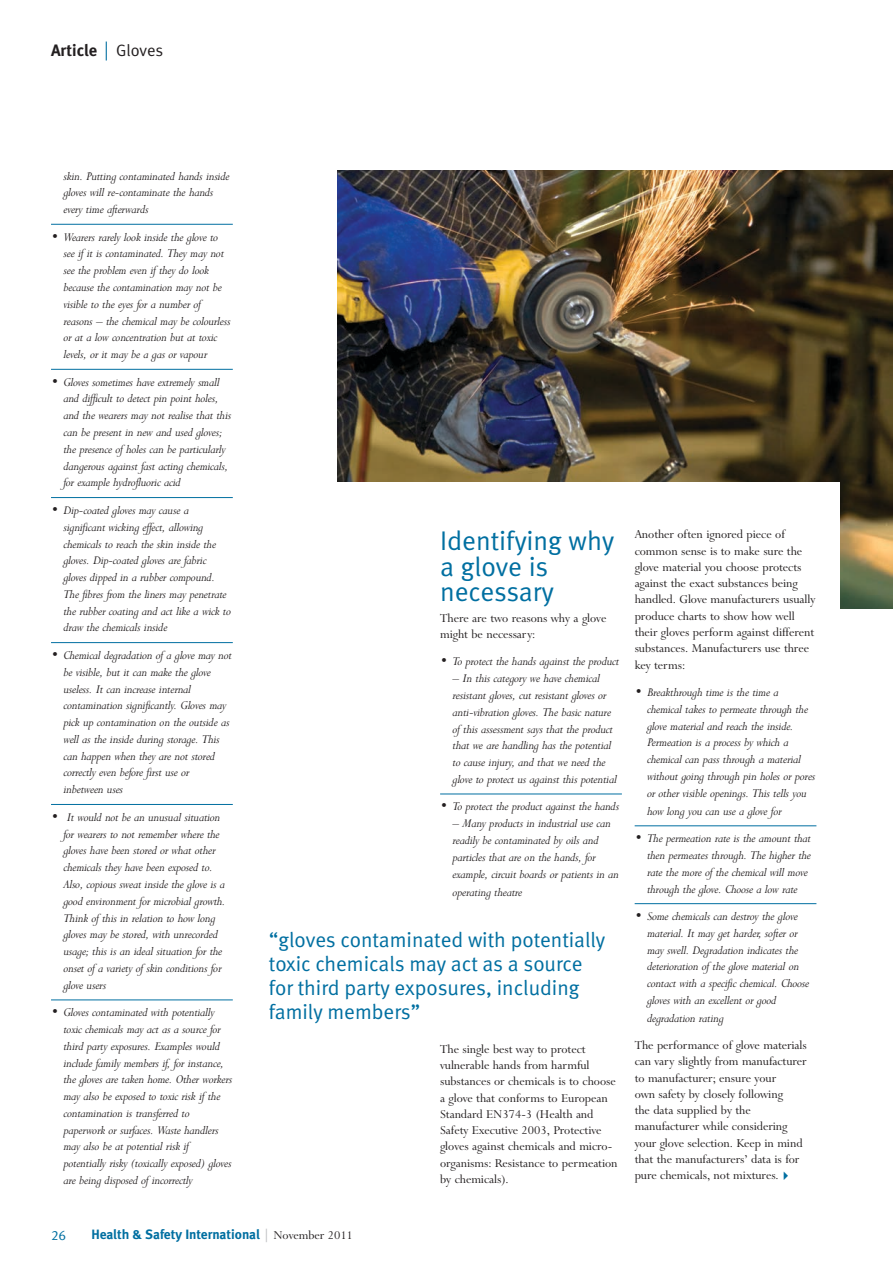
<style>
.page{position:relative;width:893px;height:1263px;background:#fff}
.page>*{position:absolute;margin:0;border:0;box-sizing:border-box;transform-origin:0 0}
.t1{font:27px/25.5px "Meta Normal LF";color:#006fa1}
.t2{font:21px/24px "Meta Normal LF";color:#006fa1}
.t3{font:16.5px "Meta Bold LF";color:#231f20}
.t4{font:italic 13.5px/16.8px "Lapidary 333 BT";letter-spacing:-.01em;color:#231f20}
.t5{font:13.5px/16.4px "Lapidary 333 BT";color:#231f20}
.t6{font:13.5px "Meta Bold LF";color:#006fa1}
.t7{font:13.5px "Meta Normal LF";color:#006fa1}
.s1{font-family:"Lapidary 333 BT";font-size:18.9px;color:#006fa1}
.s2{font-family:"Meta Normal LF"}
.s3{color:#006fa1}
.s4{font-family:"Lapidary 333 BT";color:#bcbec0}
.s5{font-family:"Lapidary 333 BT";color:#231f20}
</style>
<div class="page">
<img style="left:338px;top:170px;width:555px;height:439px">
<div style="left:309px;top:483px;width:531px;height:373px;background:#fff"></div>
<hr style="left:51px;top:224px;width:182px;height:1px;background:#006fa1">
<hr style="left:51px;top:369px;width:182px;height:1px;background:#006fa1">
<hr style="left:51px;top:497px;width:182px;height:1px;background:#006fa1">
<hr style="left:51px;top:642px;width:182px;height:1px;background:#006fa1">
<hr style="left:51px;top:804px;width:182px;height:1px;background:#006fa1">
<hr style="left:51px;top:999px;width:182px;height:1px;background:#006fa1">
<hr style="left:440px;top:794px;width:182px;height:1px;background:#006fa1">
<hr style="left:635px;top:825px;width:181px;height:1px;background:#006fa1">
<hr style="left:635px;top:903px;width:181px;height:1px;background:#006fa1">
<p class="t3" style="left:51px;top:40px;width:114px">Article <span class="s1">|</span> <span class="s2">Gloves</span></p>
<p class="t4" style="left:64px;top:168px;width:168px">skin. Putting contaminated hands inside gloves will re-contaminate the hands every time afterwards</p>
<p class="t4" style="left:64px;top:229px;width:169px;text-indent:-13px">• Wearers rarely look inside the glove to see if it is contaminated. They may not see the problem even if they do look because the contamination may not be visible to the eyes for a number of reasons – the chemical may be colourless or at a low concentration but at toxic levels, or it may be a gas or vapour</p>
<p class="t4" style="left:64px;top:374px;width:169px;text-indent:-13px">• Gloves sometimes have extremely small and difficult to detect pin point holes, and the wearers may not realise that this can be present in new and used gloves; the presence of holes can be particularly dangerous against fast acting chemicals, for example hydrofluoric acid</p>
<p class="t4" style="left:64px;top:502px;width:169px;text-indent:-13px">• Dip-coated gloves may cause a significant wicking effect, allowing chemicals to reach the skin inside the gloves. Dip-coated gloves are fabric gloves dipped in a rubber compound.<br>The fibres from the liners may penetrate the rubber coating and act like a wick to draw the chemicals inside</p>
<p class="t4" style="left:64px;top:647px;width:170px;text-indent:-13px">• Chemical degradation of a glove may not be visible, but it can make the glove useless. It can increase internal contamination significantly. Gloves may pick up contamination on the outside as well as the inside during storage. This can happen when they are not stored correctly even before first use or inbetween uses</p>
<p class="t4" style="left:64px;top:809px;width:164px;text-indent:-13px">• It would not be an unusual situation for wearers to not remember where the gloves have been stored or what other chemicals they have been exposed to.<br>Also, copious sweat inside the glove is a good environment for microbial growth.<br>Think of this in relation to how long gloves may be stored, with unrecorded usage; this is an ideal situation for the onset of a variety of skin conditions for glove users</p>
<p class="t4" style="left:64px;top:1004px;width:170px;text-indent:-13px">• Gloves contaminated with potentially toxic chemicals may act as a source for third party exposures. Examples would include family members if, for instance, the gloves are taken home. Other workers may also be exposed to toxic risk if the contamination is transferred to paperwork or surfaces. Waste handlers may also be at potential risk if potentially risky (toxically exposed) gloves are being disposed of incorrectly</p>
<h1 class="t1" style="left:440px;top:528px;width:176px">Identifying why a glove is necessary</h1>
<p class="t5" style="left:440px;top:610px;width:168px">There are two reasons why a glove might be necessary:</p>
<p class="t4" style="left:440px;top:653px;width:181px">• To protect the hands against the product</p>
<p class="t4" style="left:453px;top:670px;width:166px">– In this category we have chemical resistant gloves, cut resistant gloves or anti-vibration gloves. The basic nature of this assessment says that the product that we are handling has the potential to cause injury, and that we need the glove to protect us against this potential</p>
<p class="t4" style="left:440px;top:798px;width:181px">• To protect the product against the hands</p>
<p class="t4" style="left:453px;top:815px;width:168px">– Many products in industrial use can readily be contaminated by oils and particles that are on the hands, for example, circuit boards or patients in an operating theatre</p>
<h2 class="t2" style="left:269px;top:927px;width:338px">“gloves contaminated with potentially toxic chemicals may act as a source for third party exposures, including family members”</h2>
<p class="t5" style="left:440px;top:1041px;width:179px">The single best way to protect vulnerable hands from harmful substances or chemicals is to choose a glove that conforms to European<br>Standard EN374-3 (Health and<br>Safety Executive 2003, Protective gloves against chemicals and micro&shy;organisms: Resistance to permeation by chemicals).</p>
<p class="t5" style="left:635px;top:526px;width:182px">Another often ignored piece of common sense is to make sure the glove material you choose protects against the exact substances being handled. Glove manufacturers usually produce charts to show how well their gloves perform against different substances. Manufacturers use three key terms:</p>
<p class="t4" style="left:647px;top:684px;width:170px;text-indent:-13px">• Breakthrough time is the time a chemical takes to permeate through the glove material and reach the inside.<br>Permeation is a process by which a chemical can pass through a material without going through pin holes or pores or other visible openings. This tells you how long you can use a glove for</p>
<p class="t4" style="left:647px;top:830px;width:165px;text-indent:-13px">• The permeation rate is the amount that then permeates through. The higher the rate the more of the chemical will move through the glove. Choose a low rate</p>
<p class="t4" style="left:647px;top:908px;width:164px;text-indent:-13px">• Some chemicals can destroy the glove material. It may get harder, softer or may swell. Degradation indicates the deterioration of the glove material on contact with a specific chemical. Choose gloves with an excellent or good degradation rating</p>
<p class="t5" style="left:635px;top:1037px;width:174px">The performance of glove materials can vary slightly from manufacturer to manufacturer; ensure your<br>own safety by closely following<br>the data supplied by the manufacturer while considering your glove selection. Keep in mind that the manufacturers’ data is for pure chemicals, not mixtures.<span class="s3">✔</span></p>
<p class="t7" style="left:51px;top:1227px;width:17px">26</p>
<p class="t6" style="left:91px;top:1227px;width:263px">Health &amp; Safety International <span class="s4">|</span> <span class="s5">November 2011</span></p>
</div>
